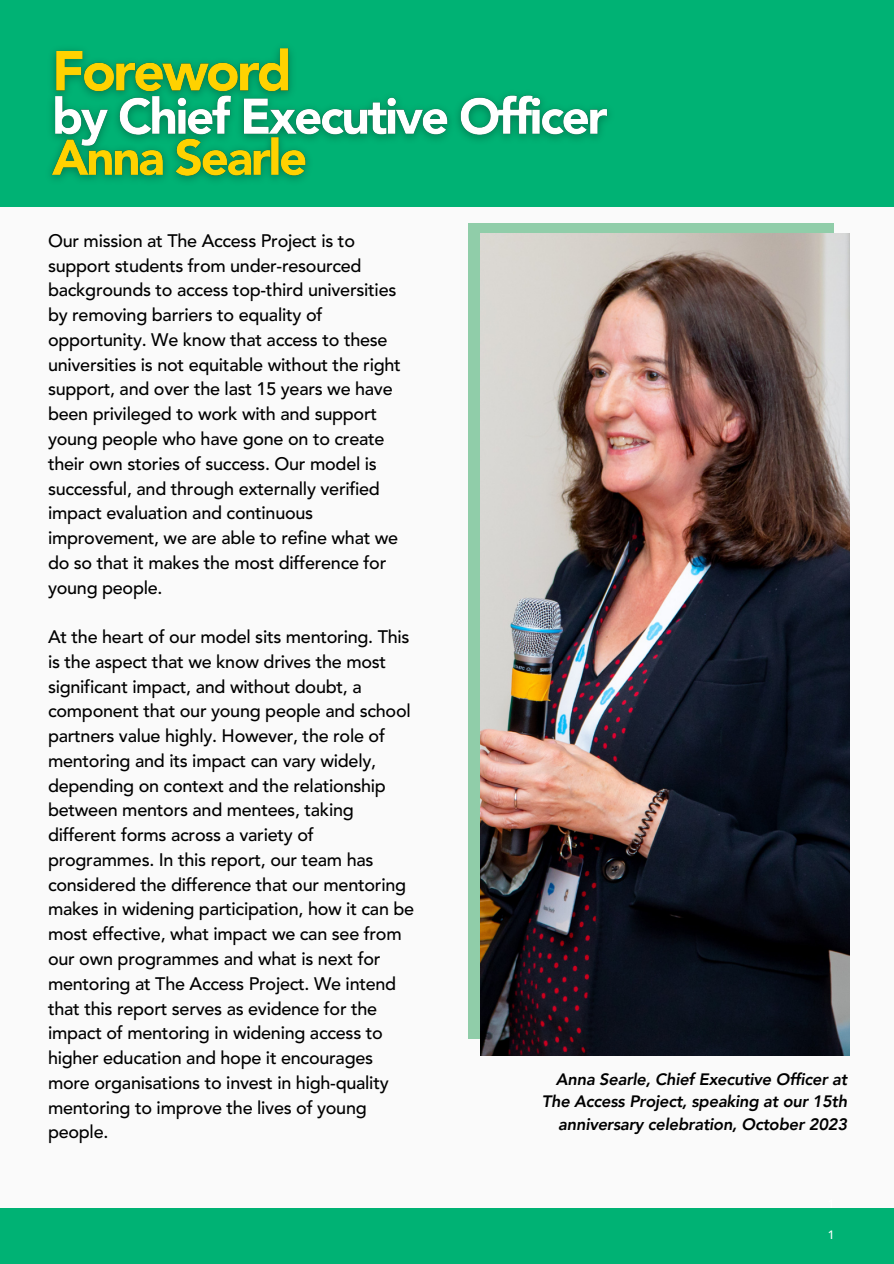
<style>
.page{position:relative;width:894px;height:1264px;background:#fff}
.page>*{position:absolute;margin:0;border:0;box-sizing:border-box;transform-origin:0 0}
.t1{font:500 18px/24.8px "Avenir LT Std";letter-spacing:-.015em;color:#000}
.t2{font:italic 800 16.5px/22.5px "Avenir LT Pro";letter-spacing:-.015em;color:#000;text-align:right}
.t3{font:500 12px "Avenir LT Std";color:#fff}
</style>
<div class="page">
<div style="left:0;top:0;width:893px;height:1263px;background:#fafafa"></div>
<div style="left:0;top:1207px;width:893px;height:56px;background:#00b274"></div>
<div style="left:0;top:0;width:893px;height:207px;background:#00b274"></div>
<div style="left:468px;top:223px;width:365px;height:815px;background:#90cda9"></div>
<img style="left:480px;top:234px;width:369px;height:821px">
<img style="left:51px;top:48px;width:558px;height:133px">
<p class="t1" style="left:48px;top:230px;width:354px">Our mission at The Access Project is to support students from under-resourced backgrounds to access top-third universities by removing barriers to equality of opportunity. We know that access to these universities is not equitable without the right support, and over the last 15 years we have been privileged to work with and support young people who have gone on to create their own stories of success. Our model is successful, and through externally verified impact evaluation and continuous improvement, we are able to refine what we do so that it makes the most difference for young people.</p>
<p class="t1" style="left:48px;top:626px;width:367px">At the heart of our model sits mentoring. This is the aspect that we know drives the most significant impact, and without doubt, a component that our young people and school partners value highly. However, the role of mentoring and its impact can vary widely, depending on context and the relationship between mentors and mentees, taking different forms across a variety of programmes. In this report, our team has considered the difference that our mentoring makes in widening participation, how it can be most effective, what impact we can see from our own programmes and what is next for mentoring at The Access Project. We intend that this report serves as evidence for the impact of mentoring in widening access to higher education and hope it encourages more organisations to invest in high-quality mentoring to improve the lives of young people.</p>
<p class="t2" style="left:555px;top:1069px;width:293px">Anna Searle, Chief Executive Officer at</p>
<p class="t2" style="left:541px;top:1091px;width:307px">The Access Project, speaking at our 15th anniversary celebration, October 2023</p>
<p class="t3" style="left:827px;top:1229px;width:8px">1</p>
</div>
